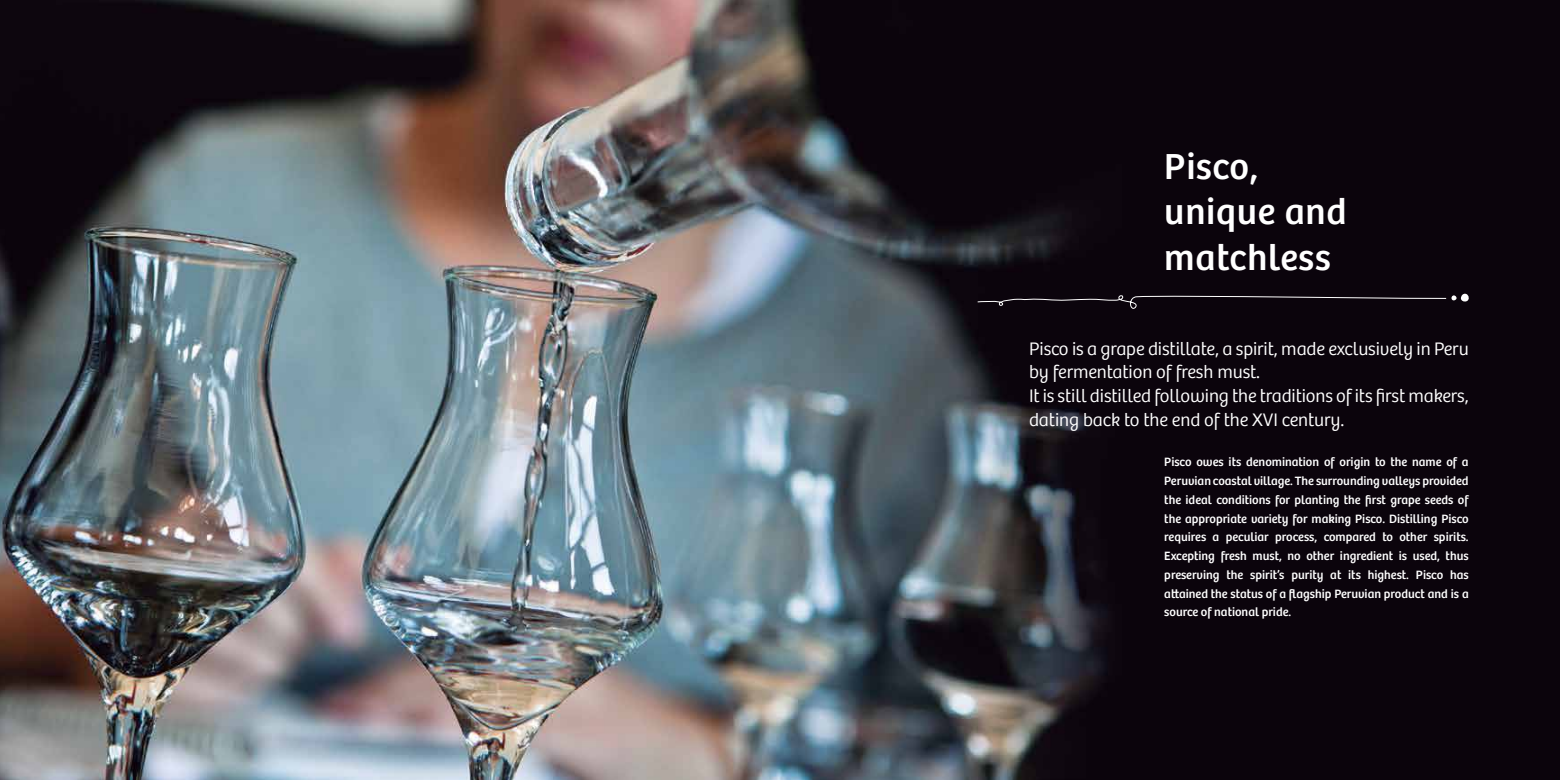
<style>
.page{position:relative;width:1560px;height:780px;background:#fff}
.page>*{position:absolute;margin:0;border:0;box-sizing:border-box;transform-origin:0 0}
.t1{font:37.5px/45px "Bree Peru";letter-spacing:.02em;color:#fff}
.t2{font:300 18.75px/23.8px "Bree Peru";letter-spacing:-.005em;color:#fff}
.t3{font:12.5px/18.8px "Bree Peru";color:#fff;text-align:justify}
</style>
<div class="page">
<img style="left:0;top:0;width:1559px;height:780px">
<svg style="left:976px;top:293px;width:493px;height:16px"></svg>
<h1 class="t1" style="left:1164px;top:146px;width:184px">Pisco, unique and matchless</h1>
<h2 class="t2" style="left:1028px;top:337px;width:441px">Pisco is a grape distillate, a spirit, made exclusively in Peru by fermentation of fresh must.<br>It is still distilled following the traditions of its first makers, dating back to the end of the XVI century.</h2>
<p class="t3" style="left:1164px;top:453px;width:306px">Pisco owes its denomination of origin to the name of a Peruvian coastal village. The surrounding valleys provided the ideal conditions for planting the first grape seeds of the appropriate variety for making Pisco. Distilling Pisco requires a peculiar process, compared to other spirits.<br>Excepting fresh must, no other ingredient is used, thus preserving the spirit’s purity at its highest. Pisco has attained the status of a flagship Peruvian product and is a source of national pride.</p>
</div>
